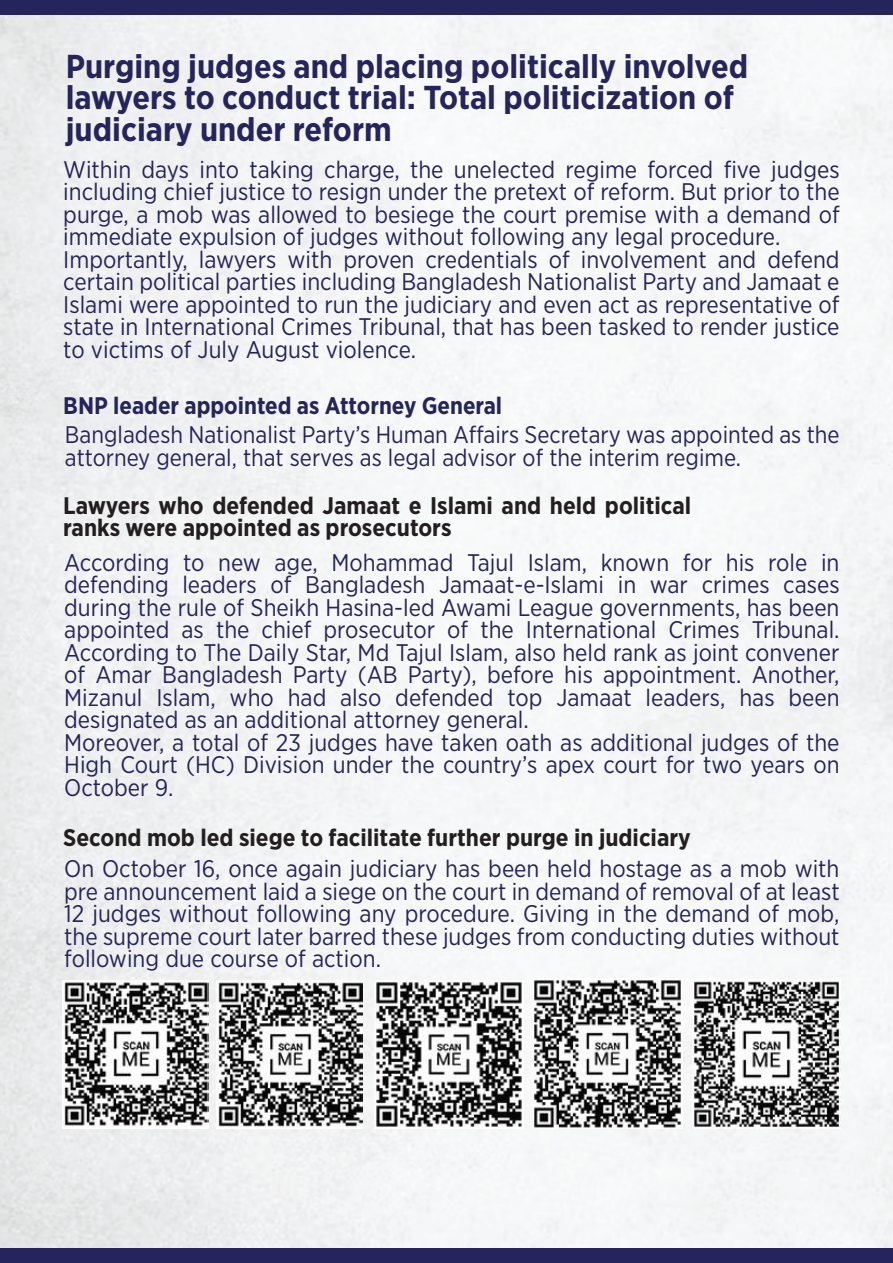
<style>
.page{position:relative;width:893px;height:1263px;background:#fff}
.page>*{position:absolute;margin:0;border:0;box-sizing:border-box;transform-origin:0 0}
.t1{font:700 33.15px/31.5px "Gotham Narrow";color:#25245c}
.t2{font:24px/22.5px "Gotham Narrow";color:#25245c}
.t3{font:700 24px/22.5px "Gotham Narrow";color:#231f20}
.t4{font:700 24px "Gotham Narrow";color:#25245c}
</style>
<div class="page">
<img style="left:0;top:14px;width:893px;height:1235px">
<div style="left:0;top:0;width:893px;height:14px;background:#25245c"></div>
<div style="left:0;top:1249px;width:893px;height:14px;background:#25245c"></div>
<img style="left:63px;top:980px;width:146px;height:149px">
<img style="left:217px;top:980px;width:146px;height:149px">
<img style="left:374px;top:980px;width:149px;height:149px">
<img style="left:532px;top:978px;width:151px;height:151px">
<img style="left:692px;top:979px;width:148px;height:150px">
<h1 class="t1" style="left:66px;top:52px;width:684px">Purging judges and placing politically involved lawyers to conduct trial: Total politicization of judiciary under reform</h1>
<p class="t2" style="left:63px;top:159px;width:778px">Within days into taking charge, the unelected regime forced five judges including chief justice to resign under the pretext of reform. But prior to the purge, a mob was allowed to besiege the court premise with a demand of immediate expulsion of judges without following any legal procedure.<br>Importantly, lawyers with proven credentials of involvement and defend certain political parties including Bangladesh Nationalist Party and Jamaat e Islami were appointed to run the judiciary and even act as representative of state in International Crimes Tribunal, that has been tasked to render justice to victims of July August violence.</p>
<p class="t4" style="left:63px;top:395px;width:440px">BNP leader appointed as Attorney General</p>
<p class="t2" style="left:65px;top:425px;width:776px">Bangladesh Nationalist Party’s Human Affairs Secretary was appointed as the attorney general, that serves as legal advisor of the interim regime.</p>
<p class="t3" style="left:63px;top:495px;width:629px">Lawyers who defended Jamaat e Islami and held political ranks were appointed as prosecutors</p>
<p class="t2" style="left:64px;top:552px;width:777px">According to new age, Mohammad Tajul Islam, known for his role in defending leaders of Bangladesh Jamaat-e-Islami in war crimes cases during the rule of Sheikh Hasina-led Awami League governments, has been appointed as the chief prosecutor of the International Crimes Tribunal.<br>According to The Daily Star, Md Tajul Islam, also held rank as joint convener of Amar Bangladesh Party (AB Party), before his appointment. Another, Mizanul Islam, who had also defended top Jamaat leaders, has been designated as an additional attorney general.<br>Moreover, a total of 23 judges have taken oath as additional judges of the High Court (HC) Division under the country’s apex court for two years on October 9.</p>
<p class="t3" style="left:63px;top:828px;width:629px">Second mob led siege to facilitate further purge in judiciary</p>
<p class="t2" style="left:64px;top:859px;width:777px;text-align:justify">On October 16, once again judiciary has been held hostage as a mob with pre announcement laid a siege on the court in demand of removal of at least 12 judges without following any procedure. Giving in the demand of mob, the supreme court later barred these judges from conducting duties without following due course of action.</p>
</div>
